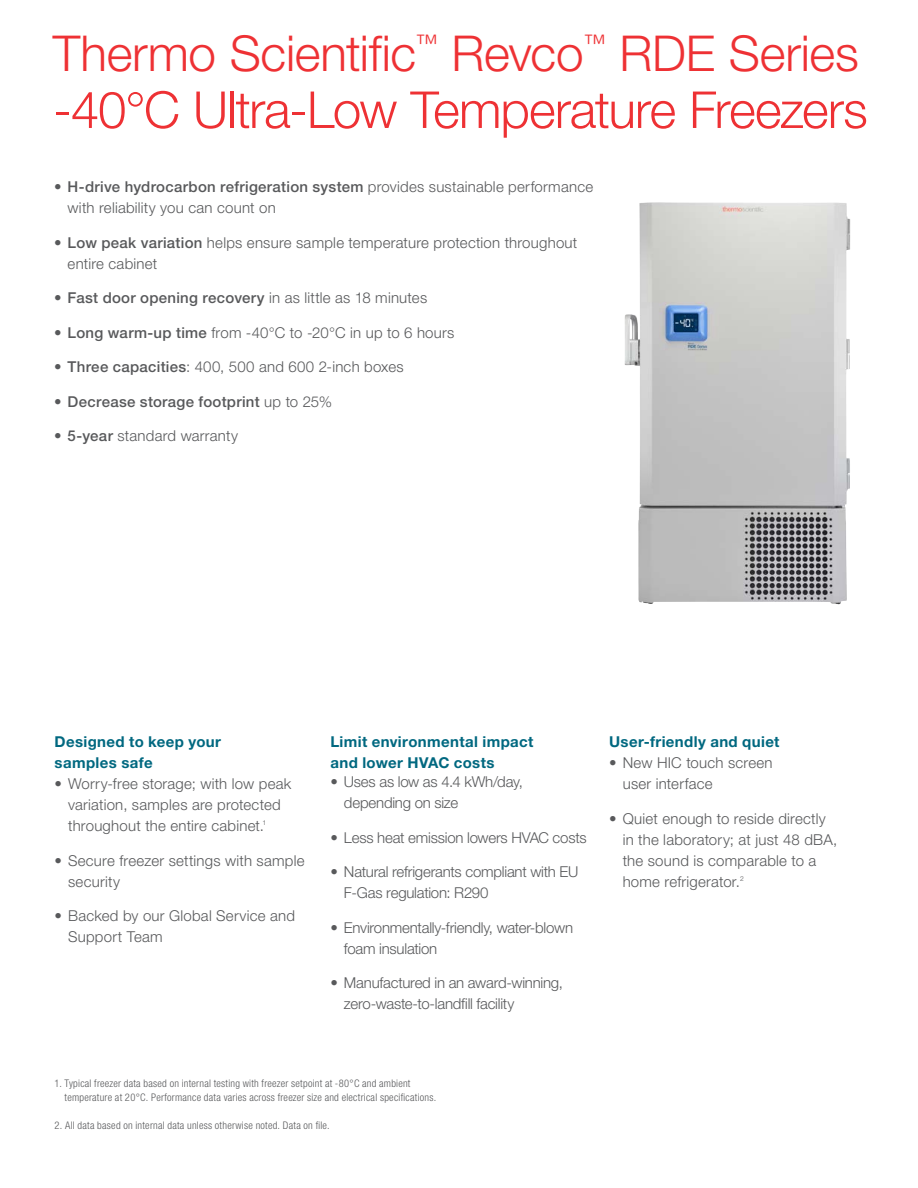
<style>
.page{position:relative;width:918px;height:1188px;background:#fff}
.page>*{position:absolute;margin:0;border:0;box-sizing:border-box;transform-origin:0 0}
.Headline{font:300 51px "Helvetica Neue LTW1 G";letter-spacing:-.025em;color:#ee3134}
.Headline-2{font:300 49.5px "Helvetica Neue LTW1 G";letter-spacing:-.005em;color:#ee3134}
.t1{font:300 15px/21px "Helvetica Neue LTW1 G";letter-spacing:.01em;color:#58595b}
.t2{font:300 15px/21px "Helvetica Neue LTW1 G";letter-spacing:-.015em;color:#58595b}
.Content_Header{font:700 15px/21px "Helvetica Neue LTW1 G";letter-spacing:.025em;color:#006880}
.t3{font:500 15px "Helvetica Neue LTW1 G";letter-spacing:.02em;color:#58595b}
.Copyright___Tactic{font:300 condensed 10.5px/13.5px "Helvetica Neue LTW1 G";letter-spacing:.025em;color:#58595b}
.t4{font:300 6.75px "Helvetica Neue LTW1 G";color:#58595b}
.s1{font-weight:500}
.s2{font-weight:300}
</style>
<div class="page">
<img style="left:625px;top:202px;width:225px;height:402px">
<p class="Headline-2" style="left:53px;top:23px;width:808px">Thermo Scientific<sup>™</sup> Revco<sup>™</sup> RDE Series</p>
<p class="Headline" style="left:53px;top:79px;width:816px">-40°C Ultra-Low Temperature Freezers</p>
<p class="t1" style="left:68px;top:176px;width:527px;text-indent:-14px"><span class="s1">• H-drive hydrocarbon refrigeration system</span> provides sustainable performance with reliability you can count on</p>
<p class="t1" style="left:68px;top:232px;width:511px;text-indent:-14px"><span class="s1">• Low peak variation</span> helps ensure sample temperature protection throughout entire cabinet</p>
<p class="t3" style="left:54px;top:289px;width:375px">• Fast door opening recovery <span class="s2">in as little as 18 minutes</span></p>
<p class="t1" style="left:54px;top:322px;width:402px">• <span class="s1">Long warm-up time</span> from -40°C to -20°C in up to 6 hours</p>
<p class="t1" style="left:54px;top:356px;width:351px"><span class="s1">• Three capacities</span>: 400, 500 and 600 2-inch boxes</p>
<p class="t3" style="left:54px;top:392px;width:279px">• Decrease storage footprint <span class="s2">up to 25%</span></p>
<p class="t1" style="left:54px;top:425px;width:185px"><span class="s1">• 5-year</span> standard warranty</p>
<p class="Content_Header" style="left:55px;top:731px;width:168px">Designed to keep your samples safe</p>
<p class="t1" style="left:68px;top:773px;width:225px;text-indent:-14px">• Worry-free storage; with low peak variation, samples are protected throughout the entire cabinet.</p>
<p class="t4" style="left:263px;top:818px;width:5px">1</p>
<p class="t1" style="left:68px;top:850px;width:238px;text-indent:-14px">• Secure freezer settings with sample security</p>
<p class="t1" style="left:68px;top:905px;width:228px;text-indent:-14px">• Backed by our Global Service and<br>Support Team</p>
<p class="Content_Header" style="left:330px;top:731px;width:204px">Limit environmental impact and lower HVAC costs</p>
<p class="t2" style="left:344px;top:772px;width:180px;text-indent:-14px">• Uses as low as 4.4 kWh/day, depending on size</p>
<p class="t2" style="left:330px;top:827px;width:258px">• Less heat emission lowers HVAC costs</p>
<p class="t2" style="left:344px;top:862px;width:236px;text-indent:-14px">• Natural refrigerants compliant with EU<br>F-Gas regulation: R290</p>
<p class="t2" style="left:344px;top:917px;width:231px;text-indent:-14px">• Environmentally-friendly, water-blown foam insulation</p>
<p class="t2" style="left:344px;top:973px;width:220px;text-indent:-14px">• Manufactured in an award-winning, zero-waste-to-landfill facility</p>
<p class="Content_Header" style="left:609px;top:731px;width:172px">User-friendly and quiet</p>
<p class="t1" style="left:623px;top:752px;width:151px;text-indent:-14px">• New HIC touch screen user interface</p>
<p class="t1" style="left:623px;top:808px;width:216px;text-indent:-14px">• Quiet enough to reside directly in the laboratory; at just 48 dBA, the sound is comparable to a home refrigerator.</p>
<p class="t4" style="left:740px;top:874px;width:5px">2</p>
<p class="Copyright___Tactic" style="left:65px;top:1077px;width:373px;text-indent:-10px">1. Typical freezer data based on internal testing with freezer setpoint at -80°C and ambient temperature at 20°C. Performance data varies across freezer size and electrical specifications.</p>
<p class="Copyright___Tactic" style="left:55px;top:1119px;width:277px">2. All data based on internal data unless otherwise noted. Data on file.</p>
</div>
